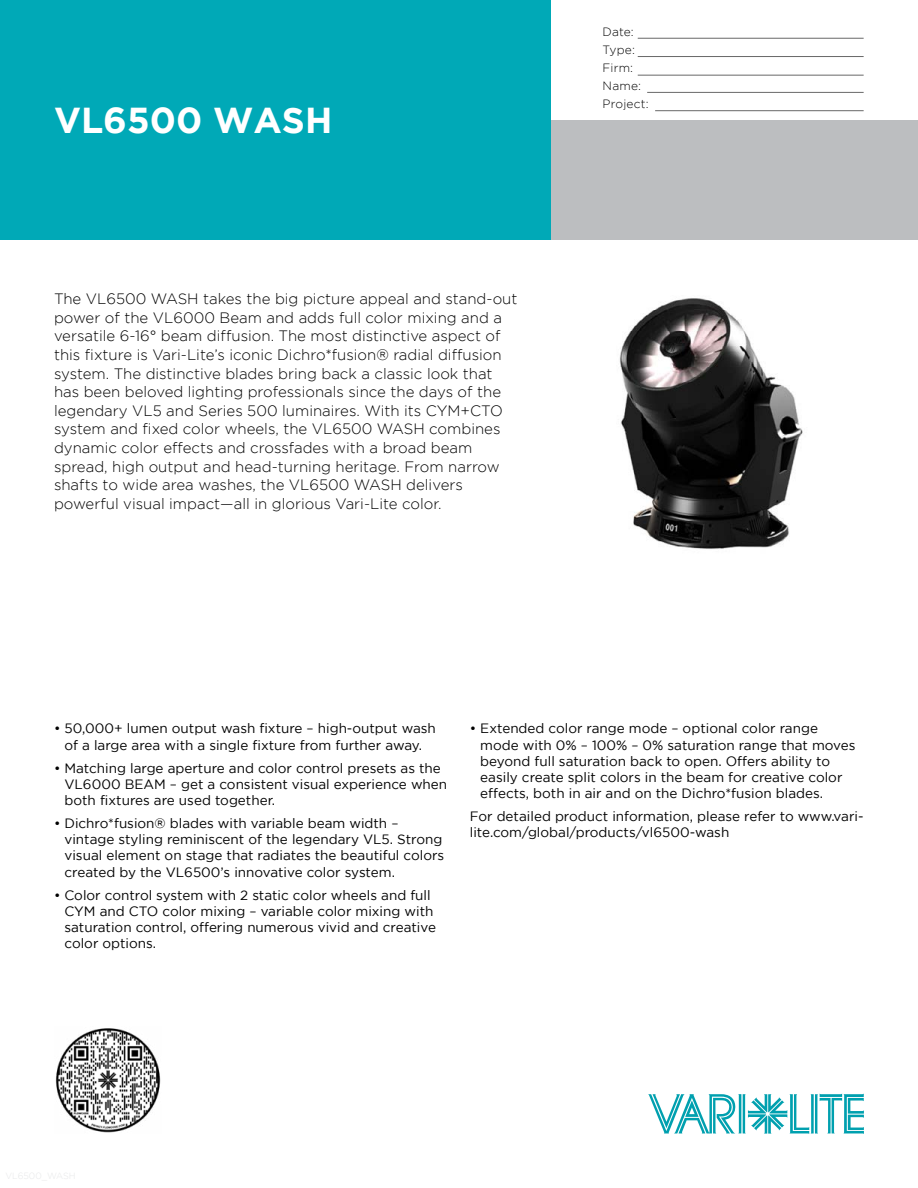
<style>
.page{position:relative;width:918px;height:1188px;background:#fff}
.page>*{position:absolute;margin:0;border:0;box-sizing:border-box;transform-origin:0 0}
.t1{font:700 36px "Gotham";color:#fff}
.t2{font:300 15px/18.6px "Gotham";color:#000}
.t3{font:13.5px/16.2px "Gotham";color:#000}
.t4{font:300 12px/18px "Gotham";letter-spacing:.01em;color:#000}
</style>
<div class="page">
<div style="left:551px;top:120px;width:367px;height:120px;background:#bcbec0"></div>
<div style="left:0;top:0;width:551px;height:240px;background:#00a9b7"></div>
<svg style="left:648px;top:1094px;width:216px;height:40px"></svg>
<hr style="left:638px;top:38px;width:226px;height:1px;background:#000">
<hr style="left:638px;top:56px;width:226px;height:1px;background:#000">
<hr style="left:638px;top:75px;width:226px;height:1px;background:#000">
<hr style="left:647px;top:92px;width:217px;height:1px;background:#000">
<hr style="left:655px;top:110px;width:209px;height:1px;background:#000">
<img style="left:619px;top:298px;width:184px;height:251px">
<img style="left:55px;top:1028px;width:106px;height:105px">
<h1 class="t1" style="left:54px;top:99px;width:280px">VL6500 WASH</h1>
<p class="t2" style="left:54px;top:289px;width:465px">The VL6500 WASH takes the big picture appeal and stand-out power of the VL6000 Beam and adds full color mixing and a versatile 6-16° beam diffusion. The most distinctive aspect of this fixture is Vari-Lite’s iconic Dichro*fusion® radial diffusion system. The distinctive blades bring back a classic look that has been beloved lighting professionals since the days of the legendary VL5 and Series 500 luminaires. With its CYM+CTO system and fixed color wheels, the VL6500 WASH combines dynamic color effects and crossfades with a broad beam spread, high output and head-turning heritage. From narrow shafts to wide area washes, the VL6500 WASH delivers powerful visual impact—all in glorious Vari-Lite color.</p>
<p class="t4" style="left:603px;top:23px;width:48px">Date:<br>Type:<br>Firm:<br>Name:<br>Project:</p>
<p class="t3" style="left:54px;top:720px;width:383px;text-align:center">• 50,000+ lumen output wash fixture – high-output wash of a large area with a single fixture from further away.</p>
<p class="t3" style="left:65px;top:760px;width:384px;text-indent:-11px">• Matching large aperture and color control presets as the<br>VL6000 BEAM – get a consistent visual experience when both fixtures are used together.</p>
<p class="t3" style="left:65px;top:815px;width:381px;text-indent:-11px">• Dichro*fusion® blades with variable beam width – vintage styling reminiscent of the legendary VL5. Strong visual element on stage that radiates the beautiful colors created by the VL6500’s innovative color system.</p>
<p class="t3" style="left:65px;top:886px;width:373px;text-indent:-11px">• Color control system with 2 static color wheels and full CYM and CTO color mixing – variable color mixing with saturation control, offering numerous vivid and creative color options.</p>
<p class="t3" style="left:480px;top:720px;width:377px;text-indent:-11px">• Extended color range mode – optional color range mode with 0% – 100% – 0% saturation range that moves beyond full saturation back to open. Offers ability to easily create split colors in the beam for creative color effects, both in air and on the Dichro*fusion blades.</p>
<p class="t3" style="left:470px;top:808px;width:395px">For detailed product information, please refer to www.vari&shy;lite.com/global/products/vl6500-wash</p>
</div>
